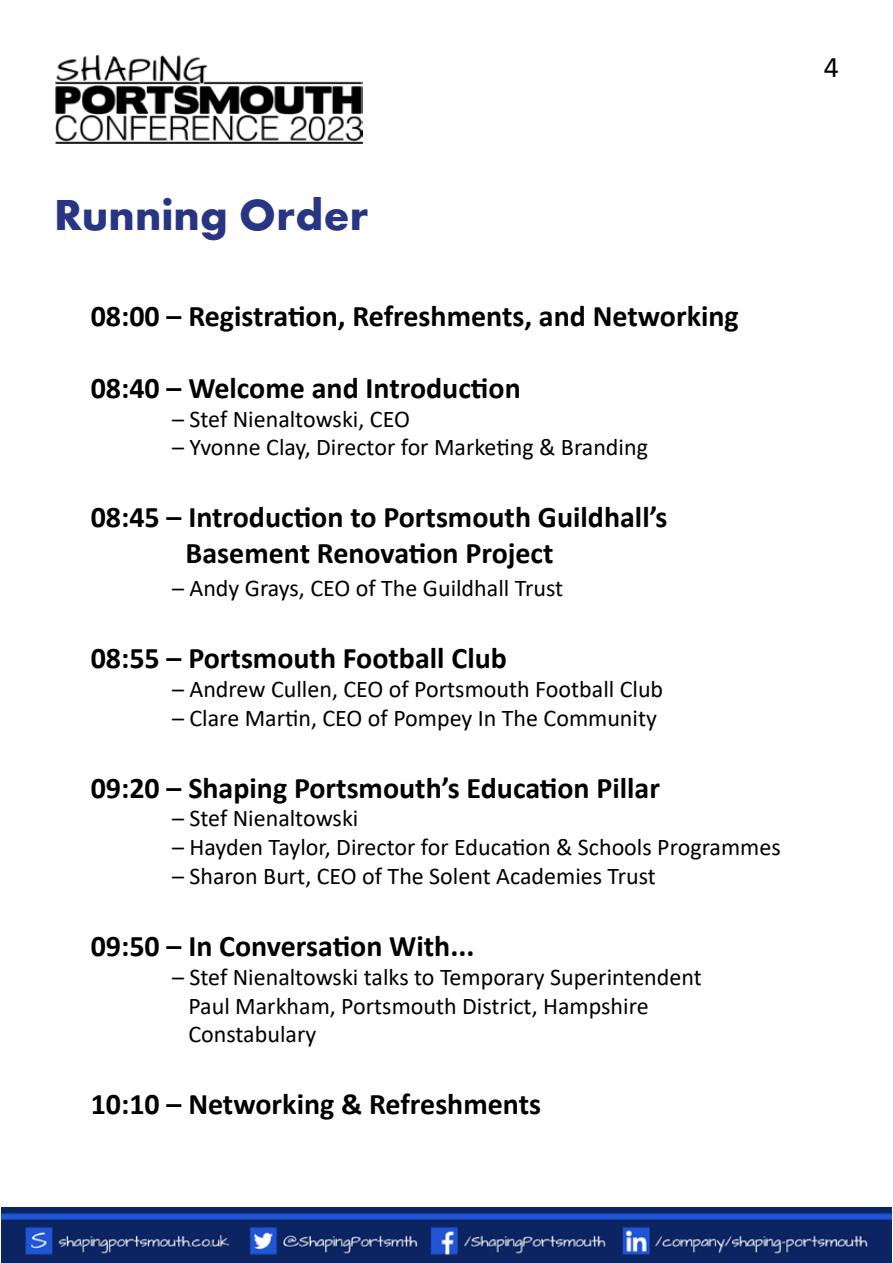
<style>
.page{position:relative;width:893px;height:1263px;background:#fff}
.page>*{position:absolute;margin:0;border:0;box-sizing:border-box;transform-origin:0 0}
.t1{font:700 45px "Function Pro";color:#283583}
.t2{font:700 30px/36px "Calibri";color:#000}
.t3{font:30px "Calibri";color:#000}
.t4{font:24px/28.8px "Calibri";color:#000}
</style>
<div class="page">
<img style="left:1px;top:1208px;width:891px;height:55px">
<img style="left:55px;top:55px;width:308px;height:89px">
<p class="t3" style="left:824px;top:46px;width:17px">4</p>
<h1 class="t1" style="left:54px;top:187px;width:316px">Running Order</h1>
<p class="t2" style="left:91px;top:297px;width:650px">08:00 – Registration, Refreshments, and Networking</p>
<p class="t2" style="left:91px;top:369px;width:432px">08:40 – Welcome and Introduction</p>
<p class="t4" style="left:172px;top:404px;width:239px">– Stef Nienaltowski, CEO</p>
<p class="t4" style="left:172px;top:432px;width:477px">– Yvonne Clay, Director for Marketing &amp; Branding</p>
<p class="t2" style="left:186px;top:499px;width:483px;text-indent:-95px">08:45 – Introduction to Portsmouth Guildhall’s<br>Basement Renovation Project</p>
<p class="t4" style="left:172px;top:573px;width:393px">– Andy Grays, CEO of The Guildhall Trust</p>
<p class="t2" style="left:91px;top:639px;width:418px">08:55 – Portsmouth Football Club</p>
<p class="t4" style="left:172px;top:674px;width:493px">– Andrew Cullen, CEO of Portsmouth Football Club</p>
<p class="t4" style="left:172px;top:702px;width:486px">– Clare Martin, CEO of Pompey In The Community</p>
<p class="t2" style="left:91px;top:769px;width:571px">09:20 – Shaping Portsmouth’s Education Pillar</p>
<p class="t4" style="left:172px;top:803px;width:188px">– Stef Nienaltowski</p>
<p class="t4" style="left:172px;top:832px;width:610px">– Hayden Taylor, Director for Education &amp; Schools Programmes</p>
<p class="t4" style="left:172px;top:861px;width:485px">– Sharon Burt, CEO of The Solent Academies Trust</p>
<p class="t2" style="left:91px;top:927px;width:385px">09:50 – In Conversation With...</p>
<p class="t4" style="left:188px;top:962px;width:515px;text-indent:-16px">– Stef Nienaltowski talks to Temporary Superintendent<br>Paul Markham, Portsmouth District, Hampshire<br>Constabulary</p>
<p class="t2" style="left:91px;top:1086px;width:452px">10:10 – Networking &amp; Refreshments</p>
</div>
